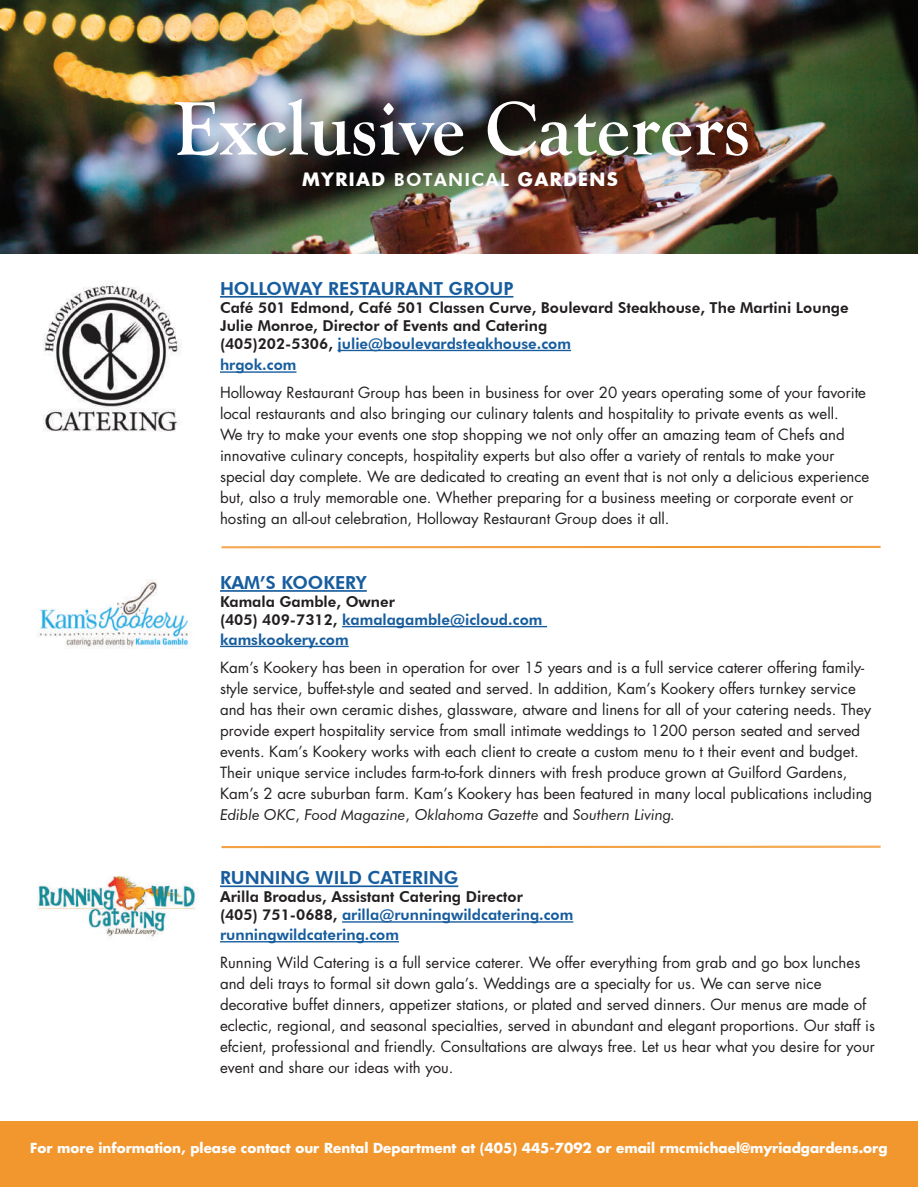
<style>
.page{position:relative;width:918px;height:1188px;background:#fff}
.page>*{position:absolute;margin:0;border:0;box-sizing:border-box;transform-origin:0 0}
.t1{font:700 78.75px "Goudy Old Style T";color:#fff}
.t2{font:800 18px "Futura BT";color:#175d9e}
.t3{font:700 18px "Futura";letter-spacing:.075em;color:#fff}
.t4{font:15px/21px "Futura Std";color:#231f20}
.t5{font:800 15px/18px "Futura BT";color:#231f20}
.t6{font:italic 15px "Futura BT";color:#231f20}
.t7{font:800 15px "Futura BT";color:#175d9e}
.t8{font:700 13.5px "Futura Std";color:#fff}
.s1{font-family:"Futura BT";font-weight:800}
.s2{color:#175d9e}
.s3{font-family:"Futura Std";font-style:normal}
</style>
<div class="page">
<div style="left:0;top:1122px;width:918px;height:65px;background:#f2972e"></div>
<img style="left:1px;top:0;width:917px;height:254px">
<hr style="left:220px;top:296px;width:293px;height:2px;background:#175d9e">
<hr style="left:338px;top:350px;width:233px;height:1px;background:#175d9e">
<hr style="left:220px;top:371px;width:77px;height:2px;background:#175d9e">
<hr style="left:220px;top:590px;width:147px;height:2px;background:#175d9e">
<hr style="left:342px;top:626px;width:205px;height:1px;background:#175d9e">
<hr style="left:220px;top:646px;width:129px;height:1px;background:#175d9e">
<hr style="left:220px;top:885px;width:238px;height:2px;background:#175d9e">
<hr style="left:342px;top:921px;width:231px;height:2px;background:#175d9e">
<hr style="left:220px;top:941px;width:179px;height:1px;background:#175d9e">
<img style="left:43px;top:282px;width:139px;height:150px">
<hr style="left:222px;top:846px;width:659px;height:1px;background:#f2972e">
<hr style="left:222px;top:847px;width:659px;height:1px;background:#f2972e">
<img style="left:38px;top:579px;width:150px;height:70px">
<img style="left:37px;top:875px;width:159px;height:62px">
<hr style="left:222px;top:546px;width:659px;height:1px;background:#f2972e">
<hr style="left:222px;top:547px;width:659px;height:1px;background:#f2972e">
<h1 class="t1" style="left:173px;top:85px;width:578px">Exclusive Caterers</h1>
<p class="t3" style="left:302px;top:167px;width:317px">MYRIAD <span class="s1">BOTANICAL</span> GARDENS</p>
<p class="t2" style="left:220px;top:278px;width:295px">HOLLOWAY RESTAURANT GROUP</p>
<p class="t5" style="left:220px;top:298px;width:630px">Café 501 Edmond, Café 501 Classen Curve, Boulevard Steakhouse, The Martini Lounge<br>Julie Monroe, Director of Events and Catering<br>(405)202-5306, <span class="s2">julie@boulevardsteakhouse.com</span></p>
<p class="t7" style="left:220px;top:356px;width:78px">hrgok.com</p>
<p class="t4" style="left:220px;top:382px;width:651px">Holloway Restaurant Group has been in business for over 20 years operating some of your favorite local restaurants and also bringing our culinary talents and hospitality to private events as well.<br>We try to make your events one stop shopping we not only offer an amazing team of Chefs and innovative culinary concepts, hospitality experts but also offer a variety of rentals to make your special day complete. We are dedicated to creating an event that is not only a delicious experience but, also a truly memorable one. Whether preparing for a business meeting or corporate event or hosting an all-out celebration, Holloway Restaurant Group does it all.</p>
<p class="t2" style="left:220px;top:572px;width:148px">KAM’S KOOKERY</p>
<p class="t5" style="left:220px;top:593px;width:324px">Kamala Gamble, Owner<br>(405) 409-7312, <span class="s2">kamalagamble@icloud.com</span></p>
<p class="t7" style="left:220px;top:630px;width:130px">kamskookery.com</p>
<p class="t4" style="left:220px;top:657px;width:654px">Kam’s Kookery has been in operation for over 15 years and is a full service caterer offering family&shy;style service, buffet-style and seated and served. In addition, Kam’s Kookery offers turnkey service and has their own ceramic dishes, glassware, atware and linens for all of your catering needs. They provide expert hospitality service from small intimate weddings to 1200 person seated and served events. Kam’s Kookery works with each client to create a custom menu to t their event and budget.<br>Their unique service includes farm-to-fork dinners with fresh produce grown at Guilford Gardens, Kam’s 2 acre suburban farm. Kam’s Kookery has been featured in many local publications including</p>
<p class="t6" style="left:220px;top:805px;width:457px">Edible OKC<span class="s3">,</span> Food Magazine<span class="s3">,</span> Oklahoma Gazette <span class="s3">and</span> Southern Living.</p>
<p class="t2" style="left:220px;top:867px;width:240px">RUNNING WILD CATERING</p>
<p class="t5" style="left:220px;top:888px;width:355px">Arilla Broadus, Assistant Catering Director<br>(405) 751-0688, <span class="s2">arilla@runningwildcatering.com</span></p>
<p class="t7" style="left:220px;top:926px;width:180px">runningwildcatering.com</p>
<p class="t4" style="left:220px;top:952px;width:657px">Running Wild Catering is a full service caterer. We offer everything from grab and go box lunches and deli trays to formal sit down gala’s. Weddings are a specialty for us. We can serve nice decorative buffet dinners, appetizer stations, or plated and served dinners. Our menus are made of eclectic, regional, and seasonal specialties, served in abundant and elegant proportions. Our staff is efcient, professional and friendly. Consultations are always free. Let us hear what you desire for your event and share our ideas with you.</p>
<p class="t8" style="left:30px;top:1139px;width:859px">For more information, please contact our Rental Department at (405) 445-7092 or email rmcmichael@myriadgardens.org</p>
</div>
